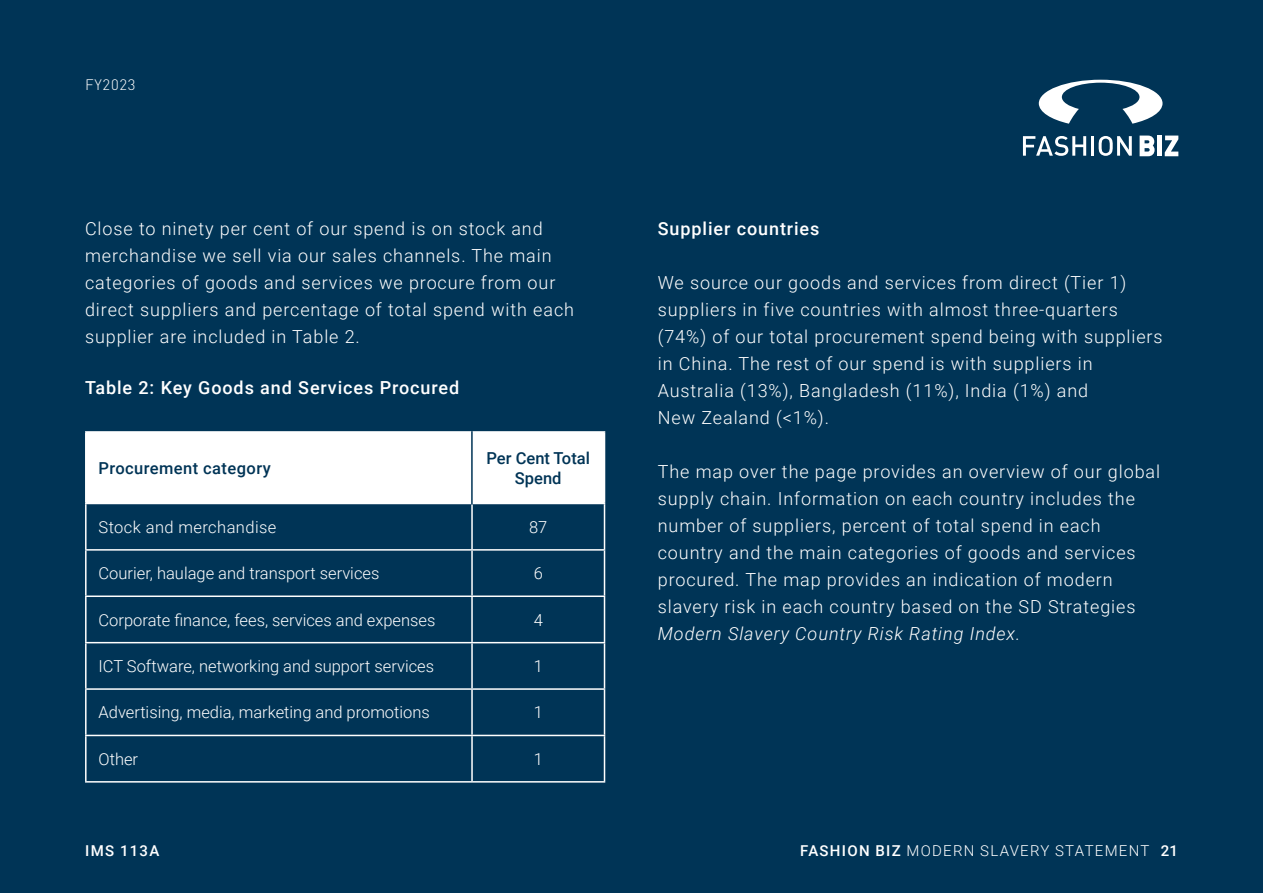
<style>
.page{position:relative;width:1263px;height:893px;background:#003456}
.page>*{position:absolute;margin:0;border:0;box-sizing:border-box;transform-origin:0 0}
.t1{font:300 18px/27px "Roboto";letter-spacing:.05em;color:#fff}
.t2{font:500 18px "Roboto";letter-spacing:.05em;color:#fff}
.t3{font:italic 300 18px "Roboto";letter-spacing:.05em;color:#fff}
.t4{font:300 16.5px "Roboto";color:#fff}
.t5{font:500 16.5px "Roboto";letter-spacing:.02em;color:#003456}
.t6{font:300 16.5px "Roboto";letter-spacing:.025em;color:#fff}
.t7{font:500 16.5px/19.8px "Roboto";color:#003456;text-align:center}
.t8{font:300 15px "Roboto";letter-spacing:.085em;color:#fff}
.t9{font:500 15px "Roboto";letter-spacing:.085em;color:#fff}
.t10{font:300 15px "DIN";letter-spacing:.05em;color:#fff}
.s1{font-weight:500}
</style>
<div class="page">
<div style="left:87px;top:433px;width:517px;height:70px;background:#fff"></div>
<hr style="left:85px;top:431px;width:387px;height:2px;background:#fff">
<hr style="left:85px;top:433px;width:2px;height:70px;background:#fff">
<hr style="left:472px;top:431px;width:133px;height:2px;background:#fff">
<hr style="left:604px;top:433px;width:1px;height:70px;background:#fff">
<hr style="left:85px;top:503px;width:387px;height:1px;background:#fff">
<hr style="left:85px;top:504px;width:2px;height:45px;background:#fff">
<hr style="left:472px;top:503px;width:133px;height:1px;background:#fff">
<hr style="left:471px;top:504px;width:2px;height:45px;background:#fff">
<hr style="left:604px;top:504px;width:1px;height:45px;background:#fff">
<hr style="left:85px;top:549px;width:387px;height:2px;background:#fff">
<hr style="left:85px;top:551px;width:2px;height:44px;background:#fff">
<hr style="left:472px;top:549px;width:133px;height:2px;background:#fff">
<hr style="left:471px;top:551px;width:2px;height:44px;background:#fff">
<hr style="left:604px;top:551px;width:1px;height:44px;background:#fff">
<hr style="left:85px;top:595px;width:387px;height:2px;background:#fff">
<hr style="left:85px;top:597px;width:2px;height:45px;background:#fff">
<hr style="left:472px;top:595px;width:133px;height:2px;background:#fff">
<hr style="left:471px;top:597px;width:2px;height:45px;background:#fff">
<hr style="left:604px;top:597px;width:1px;height:45px;background:#fff">
<hr style="left:85px;top:642px;width:387px;height:1px;background:#fff">
<hr style="left:85px;top:643px;width:2px;height:45px;background:#fff">
<hr style="left:472px;top:642px;width:133px;height:1px;background:#fff">
<hr style="left:471px;top:643px;width:2px;height:45px;background:#fff">
<hr style="left:604px;top:643px;width:1px;height:45px;background:#fff">
<hr style="left:85px;top:688px;width:387px;height:2px;background:#fff">
<hr style="left:85px;top:690px;width:2px;height:45px;background:#fff">
<hr style="left:472px;top:688px;width:133px;height:2px;background:#fff">
<hr style="left:471px;top:690px;width:2px;height:45px;background:#fff">
<hr style="left:604px;top:690px;width:1px;height:45px;background:#fff">
<hr style="left:85px;top:735px;width:387px;height:1px;background:#fff">
<hr style="left:85px;top:736px;width:2px;height:45px;background:#fff">
<hr style="left:472px;top:735px;width:133px;height:1px;background:#fff">
<hr style="left:471px;top:736px;width:2px;height:45px;background:#fff">
<hr style="left:604px;top:736px;width:1px;height:45px;background:#fff">
<hr style="left:85px;top:781px;width:387px;height:2px;background:#fff">
<hr style="left:472px;top:781px;width:133px;height:2px;background:#fff">
<hr style="left:471px;top:431px;width:2px;height:73px;background:#003456">
<svg style="left:1039px;top:80px;width:123px;height:44px"></svg>
<svg style="left:1139px;top:136px;width:15px;height:20px"></svg>
<hr style="left:1157px;top:136px;width:4px;height:20px;background:#fff">
<svg style="left:1165px;top:136px;width:13px;height:20px"></svg>
<svg style="left:1023px;top:136px;width:63px;height:20px"></svg>
<hr style="left:1091px;top:136px;width:3px;height:20px;background:#fff">
<svg style="left:1098px;top:136px;width:34px;height:20px"></svg>
<p class="t10" style="left:85px;top:76px;width:52px">FY2023</p>
<p class="t1" style="left:85px;top:214px;width:490px">Close to ninety per cent of our spend is on stock and merchandise we sell via our sales channels. The main categories of goods and services we procure from our direct suppliers and percentage of total spend with each supplier are included in Table 2.</p>
<p class="t2" style="left:85px;top:375px;width:376px">Table 2: Key Goods and Services Procured</p>
<p class="t5" style="left:99px;top:456px;width:174px">Procurement category</p>
<p class="t7" style="left:486px;top:448px;width:105px">Per Cent Total<br>Spend</p>
<p class="t6" style="left:99px;top:515px;width:179px">Stock and merchandise</p>
<p class="t4" style="left:529px;top:515px;width:20px">87</p>
<p class="t4" style="left:99px;top:562px;width:282px">Courier, haulage and transport services</p>
<p class="t4" style="left:534px;top:562px;width:11px">6</p>
<p class="t4" style="left:99px;top:608px;width:338px">Corporate finance, fees, services and expenses</p>
<p class="t4" style="left:534px;top:608px;width:11px">4</p>
<p class="t4" style="left:99px;top:655px;width:337px">ICT Software, networking and support services</p>
<p class="t4" style="left:534px;top:655px;width:11px">1</p>
<p class="t4" style="left:99px;top:701px;width:333px">Advertising, media, marketing and promotions</p>
<p class="t4" style="left:534px;top:701px;width:11px">1</p>
<p class="t4" style="left:99px;top:747px;width:41px">Other</p>
<p class="t4" style="left:534px;top:747px;width:11px">1</p>
<p class="t2" style="left:658px;top:216px;width:163px">Supplier countries</p>
<p class="t1" style="left:658px;top:268px;width:506px">We source our goods and services from direct (Tier 1) suppliers in five countries with almost three-quarters (74%) of our total procurement spend being with suppliers in China. The rest of our spend is with suppliers in Australia (13%), Bangladesh (11%), India (1%) and<br>New Zealand (&lt;1%).</p>
<p class="t1" style="left:658px;top:457px;width:504px">The map over the page provides an overview of our global supply chain. Information on each country includes the number of suppliers, percent of total spend in each country and the main categories of goods and services procured. The map provides an indication of modern slavery risk in each country based on the SD Strategies</p>
<p class="t3" style="left:658px;top:621px;width:364px">Modern Slavery Country Risk Rating Index.</p>
<p class="t9" style="left:85px;top:840px;width:76px">IMS 113A</p>
<p class="t8" style="left:800px;top:840px;width:379px"><span class="s1">FASHION BIZ</span> MODERN SLAVERY STATEMENT <span class="s1">21</span></p>
</div>
